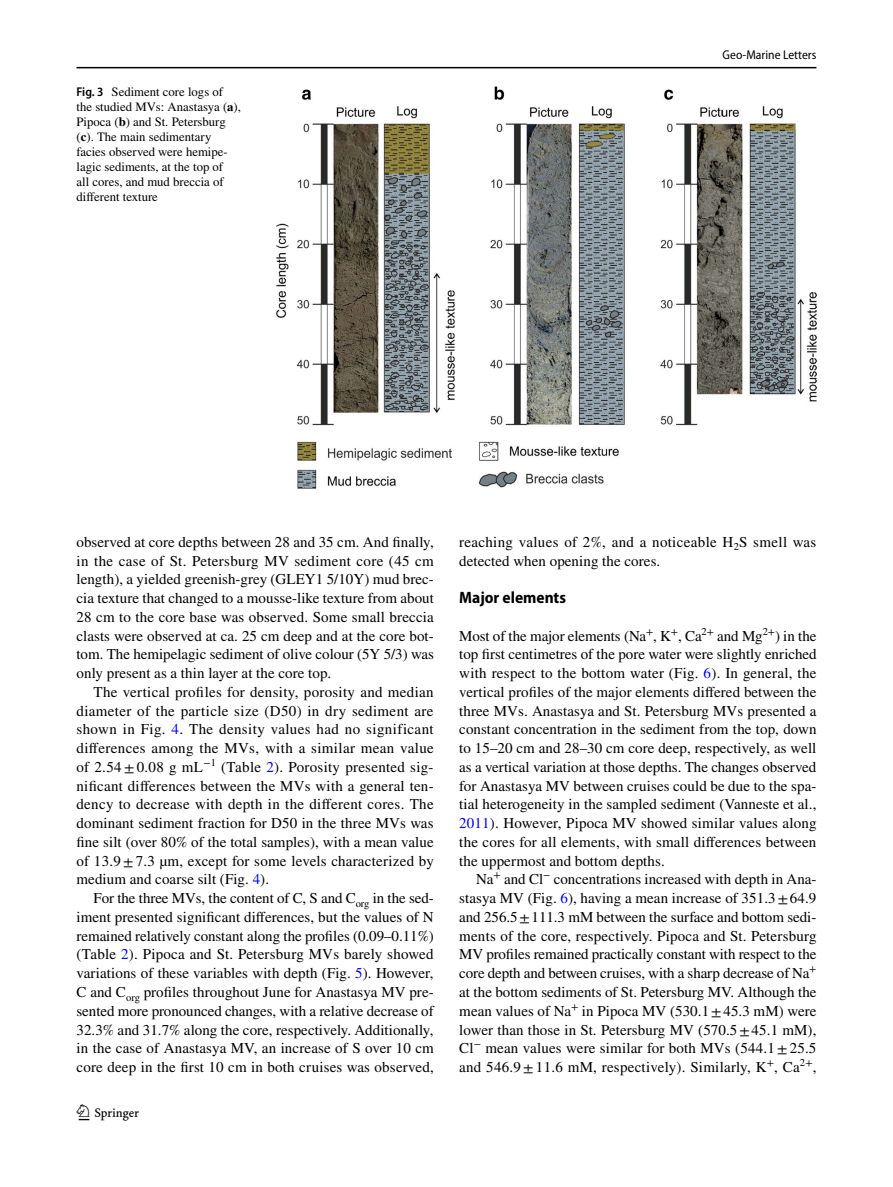
<style>
.page{position:relative;width:893px;height:1187px;background:#fff}
.page>*{position:absolute;margin:0;border:0;box-sizing:border-box;transform-origin:0 0}
.t1{font:22.5px "Springnew Regular 2";color:#000}
.t2{font:700 semi-condensed 16.5px "Myriad Pro";color:#000}
.t3{font:15px/18.8px "STIX";letter-spacing:.01em;color:#000;text-align:justify}
.t4{font:12.75px/15px "STIX";color:#000}
.t5{font:semi-condensed 12.75px "Myriad Pro";color:#000}
.s1{font-family:"Myriad Pro";font-weight:600;font-stretch:semi-condensed}
.s2{font-weight:700}
.s3{color:#00f}
</style>
<div class="page">
<hr style="left:77px;top:67px;width:739px;height:1px;background:#000">
<img style="left:276px;top:87px;width:540px;height:402px">
<p class="t4" style="left:77px;top:85px;width:166px"><span class="s1">Fig. 3</span> Sediment core logs of the studied MVs: Anastasya (<span class="s2">a</span>),<br>Pipoca (<span class="s2">b</span>) and St. Petersburg (<span class="s2">c</span>). The main sedimentary facies observed were hemipe&shy;lagic sediments, at the top of<br>all cores, and mud breccia of different texture</p>
<p class="t5" style="left:723px;top:48px;width:95px">Geo-Marine Letters</p>
<p class="t3" style="left:77px;top:533px;width:359px">observed at core depths between 28 and 35 cm. And finally, in the case of St. Petersburg MV sediment core (45 cm length), a yielded greenish-grey (GLEY1 5/10Y) mud brec&shy;cia texture that changed to a mousse-like texture from about 28 cm to the core base was observed. Some small breccia clasts were observed at ca. 25 cm deep and at the core bot&shy;tom. The hemipelagic sediment of olive colour (5Y 5/3) was only present as a thin layer at the core top.</p>
<p class="t3" style="left:77px;top:683px;width:359px;text-indent:17px">The vertical profiles for density, porosity and median diameter of the particle size (D50) in dry sediment are shown in Fig. <span class="s3">4</span>. The density values had no significant differences among the MVs, with a similar mean value of 2.54±0.08 g mL<sup>−1</sup> (Table <span class="s3">2</span>). Porosity presented sig&shy;nificant differences between the MVs with a general ten&shy;dency to decrease with depth in the different cores. The dominant sediment fraction for D50 in the three MVs was fine silt (over 80% of the total samples), with a mean value of 13.9±7.3 µm, except for some levels characterized by medium and coarse silt (Fig. <span class="s3">4</span>).</p>
<p class="t3" style="left:77px;top:889px;width:359px;text-indent:17px">For the three MVs, the content of C, S and C<sub>org</sub> in the sed&shy;iment presented significant differences, but the values of N remained relatively constant along the profiles (0.09–0.11%) (Table <span class="s3">2</span>). Pipoca and St. Petersburg MVs barely showed variations of these variables with depth (Fig. <span class="s3">5</span>). However, C and C<sub>org</sub> profiles throughout June for Anastasya MV pre&shy;sented more pronounced changes, with a relative decrease of 32.3% and 31.7% along the core, respectively. Additionally, in the case of Anastasya MV, an increase of S over 10 cm core deep in the first 10 cm in both cruises was observed,</p>
<h1 class="t1" style="left:79px;top:1104px;width:62px">1 3</h1>
<p class="t3" style="left:459px;top:533px;width:359px">reaching values of 2%, and a noticeable H<sub>2</sub>S smell was detected when opening the cores.</p>
<p class="t2" style="left:459px;top:588px;width:108px">Major elements</p>
<p class="t3" style="left:459px;top:627px;width:359px">Most of the major elements (Na<sup>+</sup>, K<sup>+</sup>, Ca<sup>2+</sup> and Mg<sup>2+</sup>) in the top first centimetres of the pore water were slightly enriched with respect to the bottom water (Fig. <span class="s3">6</span>). In general, the vertical profiles of the major elements differed between the three MVs. Anastasya and St. Petersburg MVs presented a constant concentration in the sediment from the top, down to 15–20 cm and 28–30 cm core deep, respectively, as well as a vertical variation at those depths. The changes observed for Anastasya MV between cruises could be due to the spa&shy;tial heterogeneity in the sampled sediment (Vanneste et al., <span class="s3">2011</span>). However, Pipoca MV showed similar values along the cores for all elements, with small differences between the uppermost and bottom depths.</p>
<p class="t3" style="left:459px;top:871px;width:359px;text-indent:17px">Na<sup>+</sup> and Cl<sup>−</sup> concentrations increased with depth in Ana&shy;stasya MV (Fig. <span class="s3">6</span>), having a mean increase of 351.3±64.9 and 256.5±111.3 mM between the surface and bottom sedi&shy;ments of the core, respectively. Pipoca and St. Petersburg MV profiles remained practically constant with respect to the core depth and between cruises, with a sharp decrease of Na<sup>+ </sup>at the bottom sediments of St. Petersburg MV. Although the mean values of Na<sup>+</sup> in Pipoca MV (530.1±45.3 mM) were lower than those in St. Petersburg MV (570.5±45.1 mM), Cl<sup>−</sup> mean values were similar for both MVs (544.1±25.5 and 546.9±11.6 mM, respectively). Similarly, K<sup>+</sup>, Ca<sup>2+</sup>,</p>
</div>
